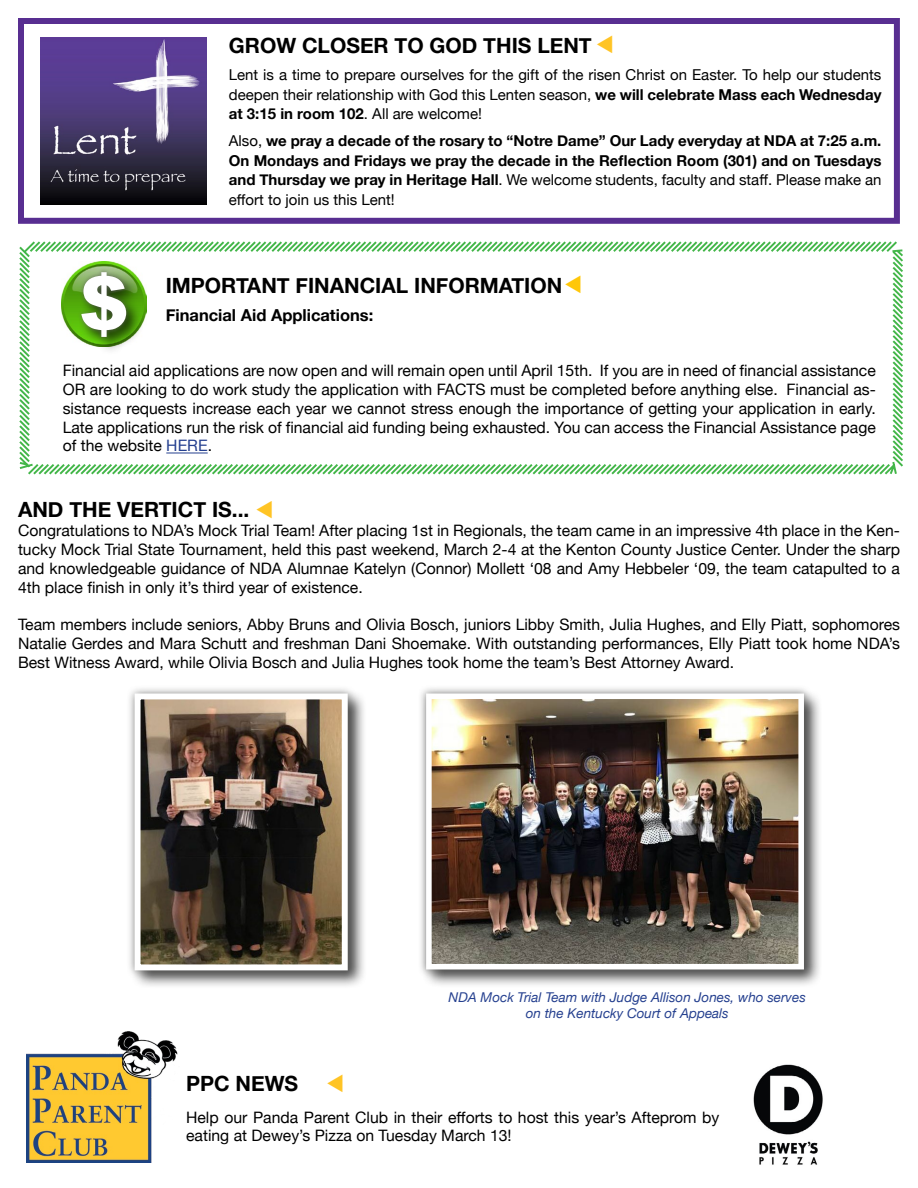
<style>
.page{position:relative;width:918px;height:1188px;background:#fff}
.page>*{position:absolute;margin:0;border:0;box-sizing:border-box;transform-origin:0 0}
.t1{font:900 74.1px "Arial";color:#fff}
.t2{font:700 21px "Helvetica Neue";color:#000}
.t3{font:21px "Monotype Sorts";color:#ffc425}
.t4{font:21px "Monotype Sorts";color:#ffc709}
.t5{font:700 16.5px "Helvetica Neue";color:#000}
.t6{font:15.75px/18.9px "Helvetica Neue";color:#000;text-align:justify}
.t7{font:700 15px/19.5px "Helvetica Neue";color:#000;text-align:justify}
.t8{font:15px/19.5px "Helvetica Neue";color:#000;text-align:justify}
.t9{font:italic 13.5px/16.2px "Helvetica Neue";color:#25408f;text-align:center}
.s1{font-weight:700}
.s2{font-weight:400}
.s3{color:#25408f}
.s4{color:#ffc425}
</style>
<div class="page">
<div style="left:18px;top:18px;width:882px;height:206px;border:6px solid #582e91"></div>
<svg style="left:19px;top:241px;width:884px;height:234px"></svg>
<img style="left:62px;top:262px;width:85px;height:85px">
<div style="left:78px;top:268px;width:67px;height:88px;background:#000;opacity:.75"></div>
<div style="left:77px;top:267px;width:54px;height:74px;background:#6b6b69;opacity:.75"></div>
<hr style="left:166px;top:453px;width:42px;height:1px;background:#25408f">
<img style="left:41px;top:38px;width:165px;height:166px">
<div style="left:130px;top:690px;width:237px;height:299px;background:#000;opacity:.75"></div>
<div style="left:126px;top:685px;width:231px;height:294px;background:#6b6b69;opacity:.75"></div>
<img style="left:142px;top:700px;width:199px;height:263px">
<div style="left:135px;top:693px;width:213px;height:277px;border:6px solid #fff"></div>
<div style="left:422px;top:690px;width:401px;height:299px;background:#000;opacity:.75"></div>
<div style="left:418px;top:685px;width:394px;height:293px;background:#6b6b69;opacity:.75"></div>
<img style="left:433px;top:700px;width:364px;height:262px">
<div style="left:426px;top:693px;width:378px;height:276px;border:6px solid #fff"></div>
<img style="left:26px;top:1031px;width:152px;height:132px">
<img style="left:753px;top:1064px;width:70px;height:101px">
<p class="t2" style="left:229px;top:29px;width:364px">GROW CLOSER TO GOD THIS LENT</p>
<p class="t3" style="left:614px;top:35px;width:20px;rotate:90deg">t</p>
<p class="t8" style="left:229px;top:66px;width:654px">Lent is a time to prepare ourselves for the gift of the risen Christ on Easter. To help our students deepen their relationship with God this Lenten season, <span class="s1">we will celebrate Mass each Wednesday at 3:15 in room 102</span>. All are welcome!</p>
<p class="t7" style="left:229px;top:132px;width:654px"><span class="s2">Also,</span> we pray a decade of the rosary to “Notre Dame” Our Lady everyday at NDA at 7:25 a.m.<br>On Mondays and Fridays we pray the decade in the Reflection Room (301) and on Tuesdays and Thursday we pray in Heritage Hall<span class="s2">. We welcome students, faculty and staff. Please make an effort to join us this Lent!</span></p>
<p class="t1" style="left:79px;top:249px;width:51px">$</p>
<p class="t6" style="left:63px;top:362px;width:815px">Financial aid applications are now open and will remain open until April 15th. If you are in need of financial assistance OR are looking to do work study the application with FACTS must be completed before anything else. Financial as&shy;sistance requests increase each year we cannot stress enough the importance of getting your application in early.<br>Late applications run the risk of financial aid funding being exhausted. You can access the Financial Assistance page of the website <span class="s3">HERE</span>.</p>
<p class="t4" style="left:582px;top:275px;width:20px;rotate:90deg">t</p>
<p class="t2" style="left:166px;top:269px;width:398px">IMPORTANT FINANCIAL INFORMATION</p>
<p class="t5" style="left:166px;top:302px;width:209px">Financial Aid Applications:</p>
<p class="t2" style="left:18px;top:493px;width:257px">AND THE VERTICT IS... <span class="s4">▼</span></p>
<p class="t6" style="left:18px;top:522px;width:884px">Congratulations to NDA’s Mock Trial Team! After placing 1st in Regionals, the team came in an impressive 4th place in the Ken&shy;tucky Mock Trial State Tournament, held this past weekend, March 2-4 at the Kenton County Justice Center. Under the sharp and knowledgeable guidance of NDA Alumnae Katelyn (Connor) Mollett ‘08 and Amy Hebbeler ‘09, the team catapulted to a 4th place finish in only it’s third year of existence.</p>
<p class="t6" style="left:18px;top:616px;width:884px">Team members include seniors, Abby Bruns and Olivia Bosch, juniors Libby Smith, Julia Hughes, and Elly Piatt, sophomores Natalie Gerdes and Mara Schutt and freshman Dani Shoemake. With outstanding performances, Elly Piatt took home NDA’s Best Witness Award, while Olivia Bosch and Julia Hughes took home the team’s Best Attorney Award.</p>
<p class="t2" style="left:186px;top:1067px;width:114px">PPC NEWS</p>
<p class="t3" style="left:344px;top:1074px;width:20px;rotate:90deg">t</p>
<p class="t9" style="left:449px;top:990px;width:359px">NDA Mock Trial Team with Judge Allison Jones, who serves on the Kentucky Court of Appeals</p>
<p class="t6" style="left:186px;top:1108px;width:535px">Help our Panda Parent Club in their efforts to host this year’s Afteprom by eating at Dewey’s Pizza on Tuesday March 13!</p>
</div>
